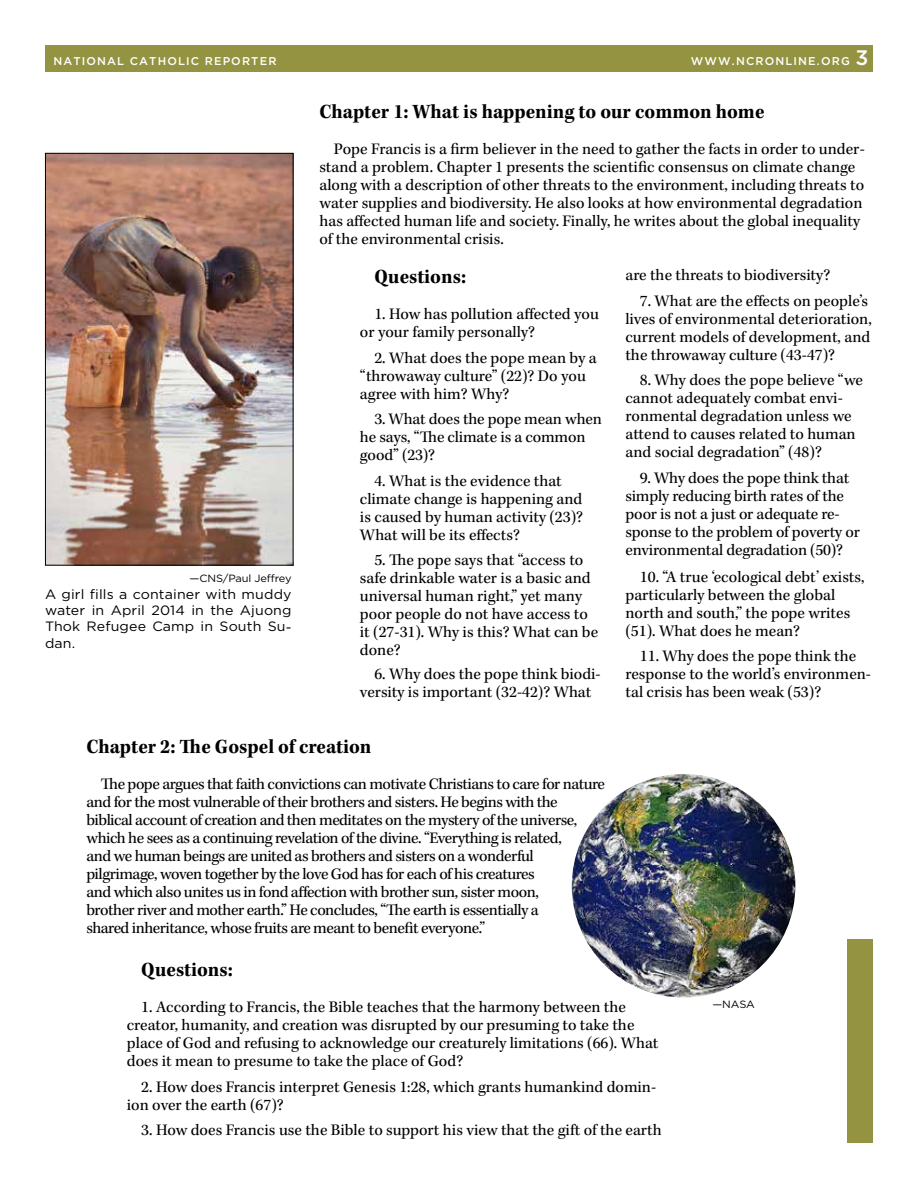
<style>
.page{position:relative;width:918px;height:1188px;background:#fff}
.page>*{position:absolute;margin:0;border:0;box-sizing:border-box;transform-origin:0 0}
.t1{font:21px "Kepler Std Bold Scn";color:#000}
.t2{font:16.5px/18px "Kepler Std";color:#000}
.t3{font:16.5px/18px "Kepler Std";letter-spacing:-.03em;color:#000}
.t4{font:13.5px/16.5px "Gotham";letter-spacing:.01em;color:#000;text-align:justify;scale:1.05 1}
.t5{font:500 11.25px "Gotham";letter-spacing:.1em;color:#fff}
.t6{font:10.5px "Gotham";letter-spacing:-.01em;color:#000;scale:1.05 1}
.s1{font-size:21px}
</style>
<div class="page">
<img style="left:47px;top:155px;width:244px;height:408px">
<div style="left:45px;top:153px;width:248px;height:412px;border:1px solid #000"></div>
<div style="left:45px;top:45px;width:828px;height:27px;background:#939341"></div>
<div style="left:848px;top:939px;width:25px;height:204px;background:#939341"></div>
<img style="left:572px;top:774px;width:223px;height:224px;border-radius:112px">
<p class="t5" style="left:53px;top:54px;width:225px">NATIONAL CATHOLIC REPORTER</p>
<p class="t5" style="left:691px;top:54px;width:179px">WWW.NCRONLINE.ORG <span class="s1">3</span></p>
<p class="t6" style="left:190px;top:572px;width:99px">—CNS/Paul Jeffrey</p>
<p class="t4" style="left:45px;top:585px;width:236px">A girl fills a container with muddy water in April 2014 in the Ajuong Thok Refugee Camp in South Su&shy;dan.</p>
<p class="t1" style="left:320px;top:100px;width:447px">Chapter 1: What is happening to our common home</p>
<p class="t2" style="left:319px;top:141px;width:547px;text-indent:14px">Pope Francis is a firm believer in the need to gather the facts in order to under&shy;stand a problem. Chapter 1 presents the scientific consensus on climate change along with a description of other threats to the environment, including threats to water supplies and biodiversity. He also looks at how environmental degradation has affected human life and society. Finally, he writes about the global inequality of the environmental crisis.</p>
<p class="t1" style="left:374px;top:265px;width:93px">Questions:</p>
<p class="t2" style="left:360px;top:306px;width:241px;text-indent:14px">1. How has pollution affected you or your family personally?</p>
<p class="t2" style="left:360px;top:349px;width:238px;text-indent:14px">2. What does the pope mean by a “throwaway culture” (22)? Do you agree with him? Why?</p>
<p class="t2" style="left:360px;top:411px;width:243px;text-indent:14px">3. What does the pope mean when he says, “The climate is a common good” (23)?</p>
<p class="t2" style="left:360px;top:472px;width:225px;text-indent:14px">4. What is the evidence that climate change is happening and is caused by human activity (23)?<br>What will be its effects?</p>
<p class="t2" style="left:360px;top:552px;width:240px;text-indent:14px">5. The pope says that “access to safe drinkable water is a basic and universal human right,” yet many poor people do not have access to it (27-31). Why is this? What can be done?</p>
<p class="t2" style="left:360px;top:666px;width:242px;text-indent:14px">6. Why does the pope think biodi&shy;versity is important (32-42)? What</p>
<p class="t2" style="left:625px;top:267px;width:206px">are the threats to biodiversity?</p>
<p class="t2" style="left:625px;top:292px;width:248px;text-indent:14px">7. What are the effects on people’s lives of environmental deterioration, current models of development, and the throwaway culture (43-47)?</p>
<p class="t2" style="left:625px;top:372px;width:239px;text-indent:14px">8. Why does the pope believe “we cannot adequately combat envi&shy;ronmental degradation unless we attend to causes related to human and social degradation” (48)?</p>
<p class="t2" style="left:625px;top:469px;width:236px;text-indent:14px">9. Why does the pope think that simply reducing birth rates of the poor is not a just or adequate re&shy;sponse to the problem of poverty or environmental degradation (50)?</p>
<p class="t2" style="left:625px;top:568px;width:240px;text-indent:14px">10. “A true ‘ecological debt’ exists, particularly between the global north and south,” the pope writes (51). What does he mean?</p>
<p class="t2" style="left:625px;top:648px;width:247px;text-indent:14px">11. Why does the pope think the response to the world’s environmen&shy;tal crisis has been weak (53)?</p>
<p class="t1" style="left:86px;top:735px;width:286px">Chapter 2: The Gospel of creation</p>
<p class="t3" style="left:86px;top:776px;width:520px;text-indent:14px">The pope argues that faith convictions can motivate Christians to care for nature and for the most vulnerable of their brothers and sisters. He begins with the biblical account of creation and then meditates on the mystery of the universe, which he sees as a continuing revelation of the divine. “Everything is related,<br>and we human beings are united as brothers and sisters on a wonderful pilgrimage, woven together by the love God has for each of his creatures<br>and which also unites us in fond affection with brother sun, sister moon,<br>brother river and mother earth.” He concludes, “The earth is essentially a<br>shared inheritance, whose fruits are meant to benefit everyone.”</p>
<p class="t1" style="left:141px;top:958px;width:93px">Questions:</p>
<p class="t2" style="left:127px;top:999px;width:533px;text-indent:14px">1. According to Francis, the Bible teaches that the harmony between the creator, humanity, and creation was disrupted by our presuming to take the place of God and refusing to acknowledge our creaturely limitations (66). What does it mean to presume to take the place of God?</p>
<p class="t2" style="left:127px;top:1078px;width:531px;text-indent:14px">2. How does Francis interpret Genesis 1:28, which grants humankind domin&shy;ion over the earth (67)?</p>
<p class="t2" style="left:141px;top:1122px;width:522px">3. How does Francis use the Bible to support his view that the gift of the earth</p>
<p class="t6" style="left:712px;top:998px;width:42px">—NASA</p>
</div>
